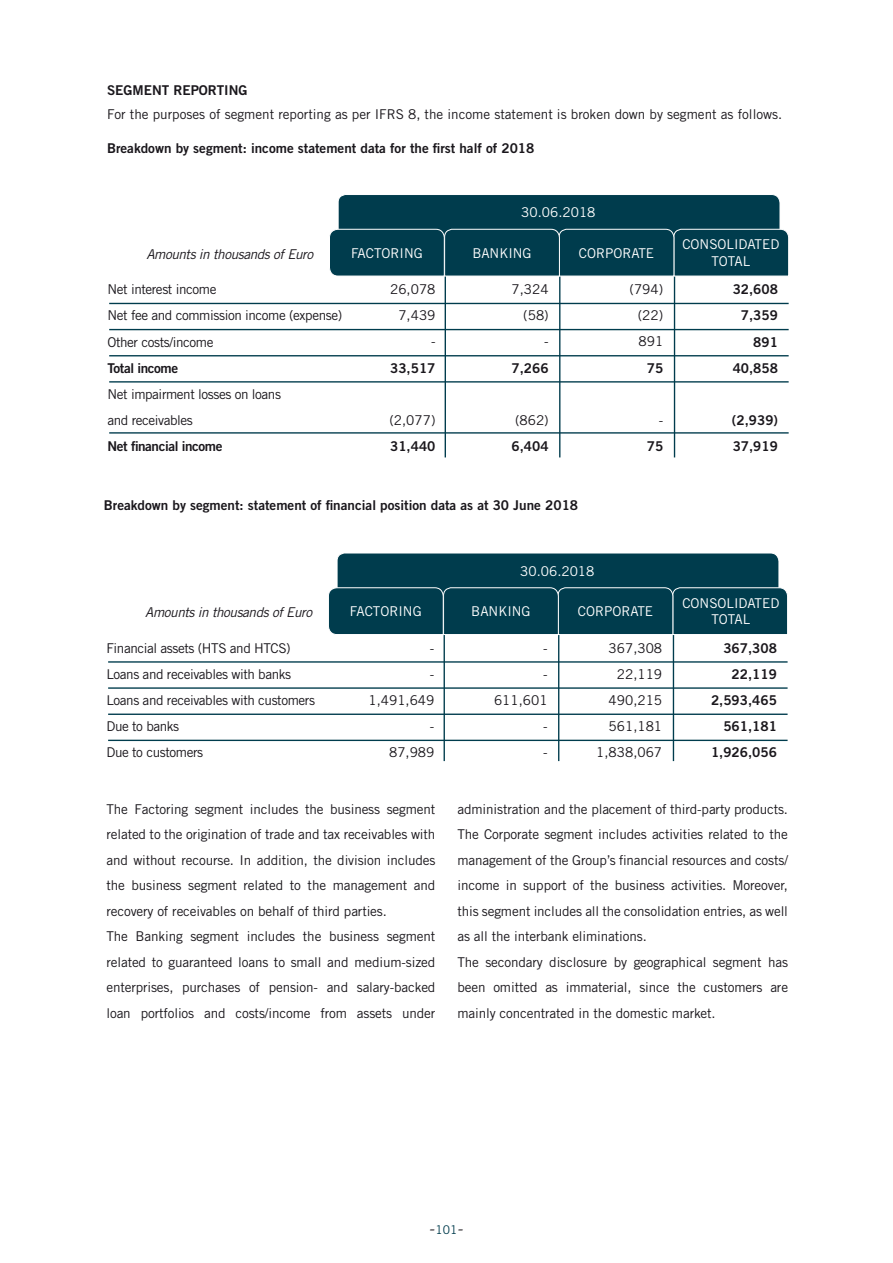
<style>
.page{position:relative;width:893px;height:1263px;background:#fff}
.page>*{position:absolute;margin:0;border:0;box-sizing:border-box;transform-origin:0 0}
.t1{font:13.5px/26.1px "Trade Gothic LT Std";letter-spacing:-.01em;color:#1a171c;text-align:right}
.t2{font:13.5px/26.1px "Trade Gothic LT Std Bd 2";color:#1a171c;text-align:right}
.t3{font:13.5px/26.1px "Trade Gothic LT Std";letter-spacing:-.03em;color:#1a171c}
.t4{font:13.5px/16.2px "Trade Gothic LT Std";color:#fff;text-align:center}
.t5{font:italic 13.5px "Trade Gothic LT Std";letter-spacing:-.03em;color:#1a171c}
.t6{font:13.5px "Trade Gothic LT Std Bd 2";letter-spacing:-.03em;color:#1a171c}
.t7{font:12px "Trade Gothic LT Std";color:#003c4d}
.s1{font-family:"Minion Pro";font-size:18px;color:#1a171c}
</style>
<div class="page">
<hr style="left:674px;top:263px;width:1px;height:194px;background:#003c4d">
<hr style="left:559px;top:263px;width:1px;height:194px;background:#003c4d">
<hr style="left:445px;top:263px;width:1px;height:194px;background:#003c4d">
<hr style="left:109px;top:303px;width:680px;height:1px;background:#003c4d">
<hr style="left:109px;top:355px;width:680px;height:1px;background:#003c4d">
<hr style="left:109px;top:329px;width:680px;height:1px;background:#003c4d">
<hr style="left:109px;top:381px;width:680px;height:2px;background:#003c4d">
<hr style="left:109px;top:432px;width:680px;height:2px;background:#003c4d">
<svg style="left:329px;top:194px;width:460px;height:82px;background:#0e4656"></svg>
<hr style="left:673px;top:622px;width:1px;height:139px;background:#003c4d">
<hr style="left:558px;top:622px;width:1px;height:139px;background:#003c4d">
<hr style="left:444px;top:622px;width:1px;height:139px;background:#003c4d">
<hr style="left:108px;top:661px;width:680px;height:2px;background:#003c4d">
<hr style="left:108px;top:713px;width:680px;height:2px;background:#003c4d">
<hr style="left:108px;top:687px;width:680px;height:2px;background:#003c4d">
<hr style="left:108px;top:740px;width:680px;height:1px;background:#003c4d">
<svg style="left:328px;top:553px;width:460px;height:82px;background:#0e4656"></svg>
<p class="t2" style="left:107px;top:77px;width:142px">SEGMENT REPORTING</p>
<p class="t1" style="left:107px;top:101px;width:677px">For the purposes of segment reporting as per IFRS 8, the income statement is broken down by segment as follows.</p>
<p class="t2" style="left:107px;top:135px;width:429px">Breakdown by segment: income statement data for the first half of 2018</p>
<p class="t5" style="left:146px;top:246px;width:168px">Amounts in thousands of Euro</p>
<p class="t3" style="left:108px;top:276px;width:236px">Net interest income<br>Net fee and commission income (expense)<br>Other costs/income</p>
<p class="t6" style="left:108px;top:359px;width:72px">Total income</p>
<p class="t3" style="left:108px;top:381px;width:175px">Net impairment losses on loans and receivables</p>
<p class="t6" style="left:108px;top:438px;width:116px">Net financial income</p>
<p class="t4" style="left:351px;top:244px;width:73px">FACTORING</p>
<p class="t1" style="left:390px;top:276px;width:47px">26,078<br>7,439<br>-</p>
<p class="t2" style="left:390px;top:354px;width:47px">33,517</p>
<p class="t1" style="left:389px;top:407px;width:48px">(2,077)</p>
<p class="t2" style="left:390px;top:433px;width:47px">31,440</p>
<p class="t4" style="left:521px;top:204px;width:76px">30.06.2018</p>
<p class="t4" style="left:472px;top:244px;width:61px">BANKING</p>
<p class="t4" style="left:579px;top:244px;width:77px">CORPORATE</p>
<p class="t1" style="left:512px;top:276px;width:39px">7,324 (58)<br>-</p>
<p class="t2" style="left:512px;top:354px;width:39px">7,266</p>
<p class="t1" style="left:515px;top:407px;width:35px">(862)</p>
<p class="t2" style="left:512px;top:433px;width:39px">6,404</p>
<p class="t1" style="left:638px;top:276px;width:27px;text-align:justify;text-indent:-8px">(794) (22)<br>891</p>
<p class="t2" style="left:647px;top:354px;width:18px">75</p>
<p class="t1" style="left:659px;top:407px;width:6px">-</p>
<p class="t2" style="left:647px;top:433px;width:18px">75</p>
<p class="t2" style="left:104px;top:492px;width:476px">Breakdown by segment: statement of financial position data as at 30 June 2018</p>
<p class="t4" style="left:682px;top:236px;width:99px">CONSOLIDATED<br>TOTAL</p>
<p class="t2" style="left:733px;top:276px;width:47px">32,608<br>7,359<br>891<br>40,858</p>
<p class="t2" style="left:732px;top:407px;width:48px;text-align:left">(2,939)<br>37,919</p>
<p class="t5" style="left:145px;top:604px;width:168px">Amounts in thousands of Euro</p>
<p class="t3" style="left:106px;top:635px;width:210px">Financial assets (HTS and HTCS)<br>Loans and receivables with banks<br>Loans and receivables with customers<br>Due to banks<br>Due to customers</p>
<p class="t4" style="left:350px;top:603px;width:73px">FACTORING</p>
<p class="t1" style="left:368px;top:635px;width:67px">-<br>-<br>1,491,649 -<br>87,989</p>
<p class="t4" style="left:520px;top:562px;width:76px">30.06.2018</p>
<p class="t4" style="left:471px;top:603px;width:61px">BANKING</p>
<p class="t4" style="left:578px;top:603px;width:77px">CORPORATE</p>
<p class="t1" style="left:494px;top:635px;width:55px">-<br>-<br>611,601 -<br>-</p>
<p class="t1" style="left:596px;top:635px;width:67px">367,308<br>22,119<br>490,215<br>561,181<br>1,838,067</p>
<p class="t4" style="left:682px;top:595px;width:99px">CONSOLIDATED<br>TOTAL</p>
<p class="t2" style="left:711px;top:635px;width:67px">367,308<br>22,119<br>2,593,465<br>561,181<br>1,926,056</p>
<p class="t1" style="left:106px;top:796px;width:330px;line-height:25.5px;text-align:left">The Factoring segment includes the business segment related to the origination of trade and tax receivables with and without recourse. In addition, the division includes the business segment related to the management and recovery of receivables on behalf of third parties.<br>The Banking segment includes the business segment related to guaranteed loans to small and medium-sized enterprises, purchases of pension- and salary-backed loan portfolios and costs/income from assets under</p>
<p class="t1" style="left:457px;top:796px;width:332px;line-height:25.5px;text-align:left">administration and the placement of third-party products.<br>The Corporate segment includes activities related to the management of the Group’s financial resources and costs/ income in support of the business activities. Moreover, this segment includes all the consolidation entries, as well as all the interbank eliminations.<br>The secondary disclosure by geographical segment has been omitted as immaterial, since the customers are mainly concentrated in the domestic market.</p>
<p class="t7" style="left:429px;top:1222px;width:36px"><span class="s1">-</span>101<span class="s1">-</span></p>
</div>
